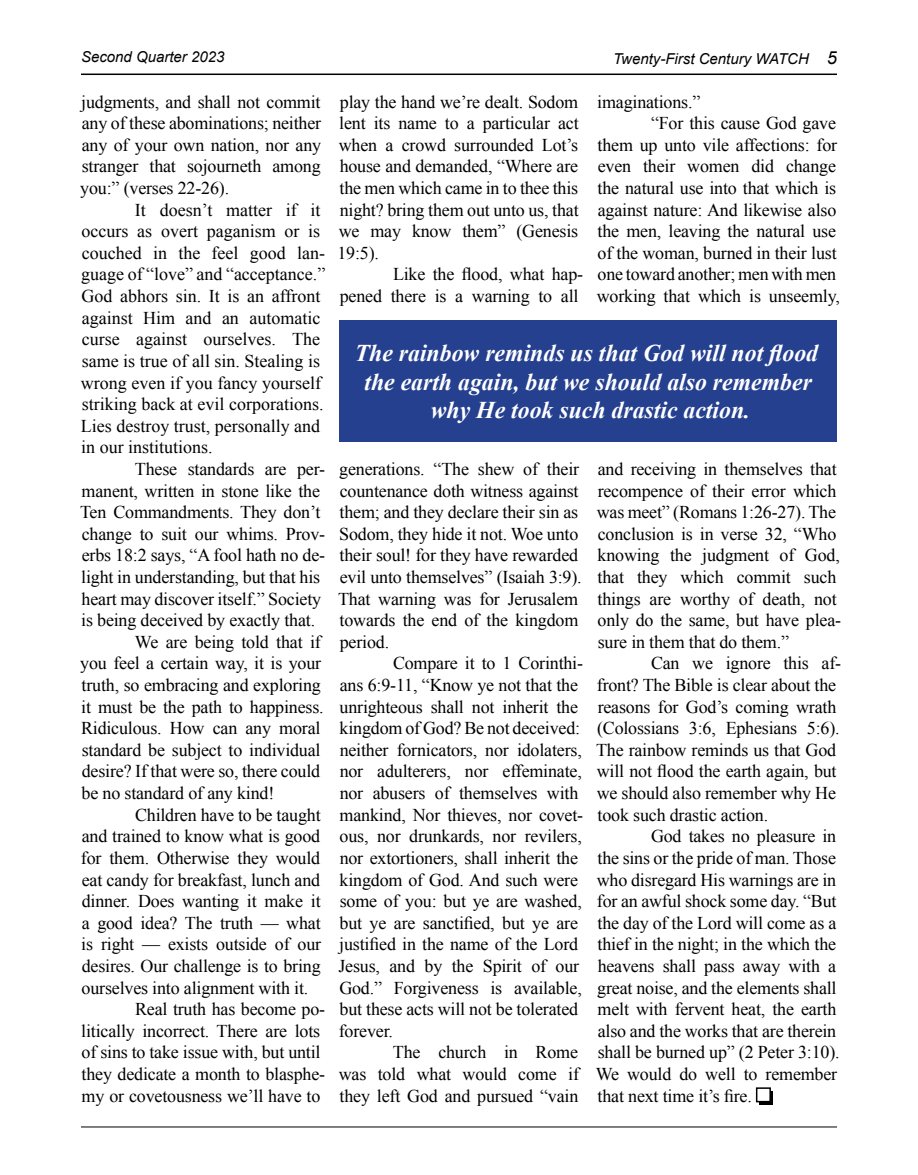
<style>
.page{position:relative;width:918px;height:1175px;background:#fff}
.page>*{position:absolute;margin:0;border:0;box-sizing:border-box;transform-origin:0 0}
.t1{font:italic 700 24px/28.5px "Times New Roman";color:#fff;text-align:center}
.t2{font:18px/21.6px "Times New Roman";letter-spacing:-.01em;color:#000}
.t3{font:italic 15px "Arial";color:#000}
.s1{font-size:18px}
</style>
<div class="page">
<hr style="left:81px;top:74px;width:756px;height:1px;background:#000">
<hr style="left:81px;top:1126px;width:756px;height:1px;background:#000">
<div style="left:759px;top:1091px;width:14px;height:13px;background:#000"></div>
<div style="left:757px;top:1088px;width:13px;height:13px;background:#fff"></div>
<div style="left:756px;top:1087px;width:15px;height:15px;border:2px solid #000"></div>
<div style="left:339px;top:321px;width:498px;height:121px;background:#25408f"></div>
<p class="t3" style="left:81px;top:47px;width:145px">Second Quarter 2023</p>
<p class="t3" style="left:613px;top:49px;width:225px">Twenty-First Century WATCH <span class="s1">5</span></p>
<p class="t2" style="left:80px;top:90px;width:242px;text-align:justify">judgments, and shall not commit any of these abominations; neither any of your own nation, nor any stranger that sojourneth among you:” (verses 22-26).</p>
<p class="t2" style="left:81px;top:198px;width:246px;text-indent:54px">It doesn’t matter if it occurs as overt paganism or is couched in the feel good lan&shy;guage of “love” and “acceptance.”<br>God abhors sin. It is an affront against Him and an automatic curse against ourselves. The same is true of all sin. Stealing is wrong even if you fancy yourself striking back at evil corporations.<br>Lies destroy trust, personally and in our institutions.</p>
<p class="t2" style="left:135px;top:458px;width:192px">These standards are per-</p>
<p class="t2" style="left:82px;top:479px;width:240px">manent, written in stone like the</p>
<p class="t2" style="left:80px;top:501px;width:242px">Ten Commandments. They don’t</p>
<p class="t2" style="left:82px;top:522px;width:245px">change to suit our whims. Prov-</p>
<p class="t2" style="left:82px;top:544px;width:245px">erbs 18:2 says, “A fool hath no de-</p>
<p class="t2" style="left:81px;top:566px;width:241px">light in understanding, but that his</p>
<p class="t2" style="left:82px;top:587px;width:241px">heart may discover itself.” Society</p>
<p class="t2" style="left:81px;top:609px;width:236px">is being deceived by exactly that.</p>
<p class="t2" style="left:135px;top:630px;width:187px">We are being told that if</p>
<p class="t2" style="left:80px;top:652px;width:242px">you feel a certain way, it is your</p>
<p class="t2" style="left:82px;top:674px;width:241px">truth, so embracing and exploring</p>
<p class="t2" style="left:81px;top:695px;width:244px">it must be the path to happiness.</p>
<p class="t2" style="left:81px;top:717px;width:241px">Ridiculous. How can any moral</p>
<p class="t2" style="left:82px;top:738px;width:240px">standard be subject to individual</p>
<p class="t2" style="left:82px;top:760px;width:240px">desire? If that were so, there could</p>
<p class="t2" style="left:82px;top:782px;width:194px">be no standard of any kind!</p>
<p class="t2" style="left:135px;top:803px;width:187px">Children have to be taught</p>
<p class="t2" style="left:82px;top:825px;width:240px">and trained to know what is good</p>
<p class="t2" style="left:81px;top:846px;width:241px">for them. Otherwise they would</p>
<p class="t2" style="left:82px;top:868px;width:240px">eat candy for breakfast, lunch and</p>
<p class="t2" style="left:82px;top:890px;width:240px">dinner. Does wanting it make it</p>
<p class="t2" style="left:82px;top:911px;width:240px">a good idea? The truth –– what</p>
<p class="t2" style="left:81px;top:933px;width:242px">is right –– exists outside of our</p>
<p class="t2" style="left:82px;top:954px;width:240px">desires. Our challenge is to bring</p>
<p class="t2" style="left:82px;top:976px;width:228px">ourselves into alignment with it.</p>
<p class="t2" style="left:135px;top:998px;width:192px">Real truth has become po-</p>
<p class="t2" style="left:81px;top:1019px;width:241px">litically incorrect. There are lots</p>
<p class="t2" style="left:82px;top:1041px;width:241px">of sins to take issue with, but until</p>
<p class="t2" style="left:82px;top:1062px;width:245px">they dedicate a month to blasphe-</p>
<p class="t2" style="left:82px;top:1084px;width:240px">my or covetousness we’ll have to</p>
<p class="t2" style="left:337px;top:90px;width:243px;text-align:justify">play the hand we’re dealt. Sodom lent its name to a particular act when a crowd surrounded Lot’s house and demanded, “Where are the men which came in to thee this night? bring them out unto us, that we may know them” (Genesis 19:5).</p>
<p class="t2" style="left:340px;top:263px;width:245px;text-align:right">Like the flood, what hap-<br>pened there is a warning to all</p>
<p class="t2" style="left:597px;top:90px;width:105px">imaginations.”</p>
<p class="t2" style="left:651px;top:112px;width:187px">“For this cause God gave</p>
<p class="t2" style="left:598px;top:134px;width:241px">them up unto vile affections: for</p>
<p class="t2" style="left:598px;top:155px;width:240px">even their women did change</p>
<p class="t2" style="left:598px;top:177px;width:240px">the natural use into that which is</p>
<p class="t2" style="left:598px;top:198px;width:240px">against nature: And likewise also</p>
<p class="t2" style="left:598px;top:220px;width:240px">the men, leaving the natural use</p>
<p class="t2" style="left:598px;top:242px;width:241px">of the woman, burned in their lust</p>
<p class="t2" style="left:598px;top:263px;width:240px">one toward another; men with men</p>
<p class="t2" style="left:597px;top:285px;width:245px">working that which is unseemly,</p>
<h1 class="t1" style="left:355px;top:338px;width:465px">The rainbow reminds us that God will not flood the earth again, but we should also remember why He took such drastic action.</h1>
<p class="t2" style="left:338px;top:458px;width:245px">generations. “The shew of their countenance doth witness against them; and they declare their sin as<br>Sodom, they hide it not. Woe unto their soul! for they have rewarded evil unto themselves” (Isaiah 3:9).<br>That warning was for Jerusalem towards the end of the kingdom period.</p>
<p class="t2" style="left:339px;top:652px;width:246px;text-indent:55px">Compare it to 1 Corinthi&shy;ans 6:9-11, “Know ye not that the unrighteous shall not inherit the kingdom of God? Be not deceived: neither fornicators, nor idolaters, nor adulterers, nor effeminate, nor abusers of themselves with mankind, Nor thieves, nor covet&shy;ous, nor drunkards, nor revilers, nor extortioners, shall inherit the kingdom of God. And such were some of you: but ye are washed, but ye are sanctified, but ye are justified in the name of the Lord<br>Jesus, and by the Spirit of our<br>God.” Forgiveness is available, but these acts will not be tolerated forever.</p>
<p class="t2" style="left:339px;top:1041px;width:242px;text-align:justify;text-indent:54px">The church in Rome was told what would come if they left God and pursued “vain</p>
<p class="t2" style="left:597px;top:458px;width:246px">and receiving in themselves that recompence of their error which was meet” (Romans 1:26-27). The conclusion is in verse 32, “Who knowing the judgment of God, that they which commit such things are worthy of death, not only do the same, but have plea&shy;sure in them that do them.”</p>
<p class="t2" style="left:596px;top:652px;width:247px;text-indent:55px">Can we ignore this af&shy;front? The Bible is clear about the reasons for God’s coming wrath (Colossians 3:6, Ephesians 5:6).<br>The rainbow reminds us that God will not flood the earth again, but we should also remember why He took such drastic action.</p>
<p class="t2" style="left:596px;top:825px;width:246px;text-indent:55px">God takes no pleasure in the sins or the pride of man. Those who disregard His warnings are in for an awful shock some day. “But the day of the Lord will come as a thief in the night; in the which the heavens shall pass away with a great noise, and the elements shall melt with fervent heat, the earth also and the works that are therein shall be burned up” (2 Peter 3:10).<br>We would do well to remember that next time it’s fire.</p>
</div>
